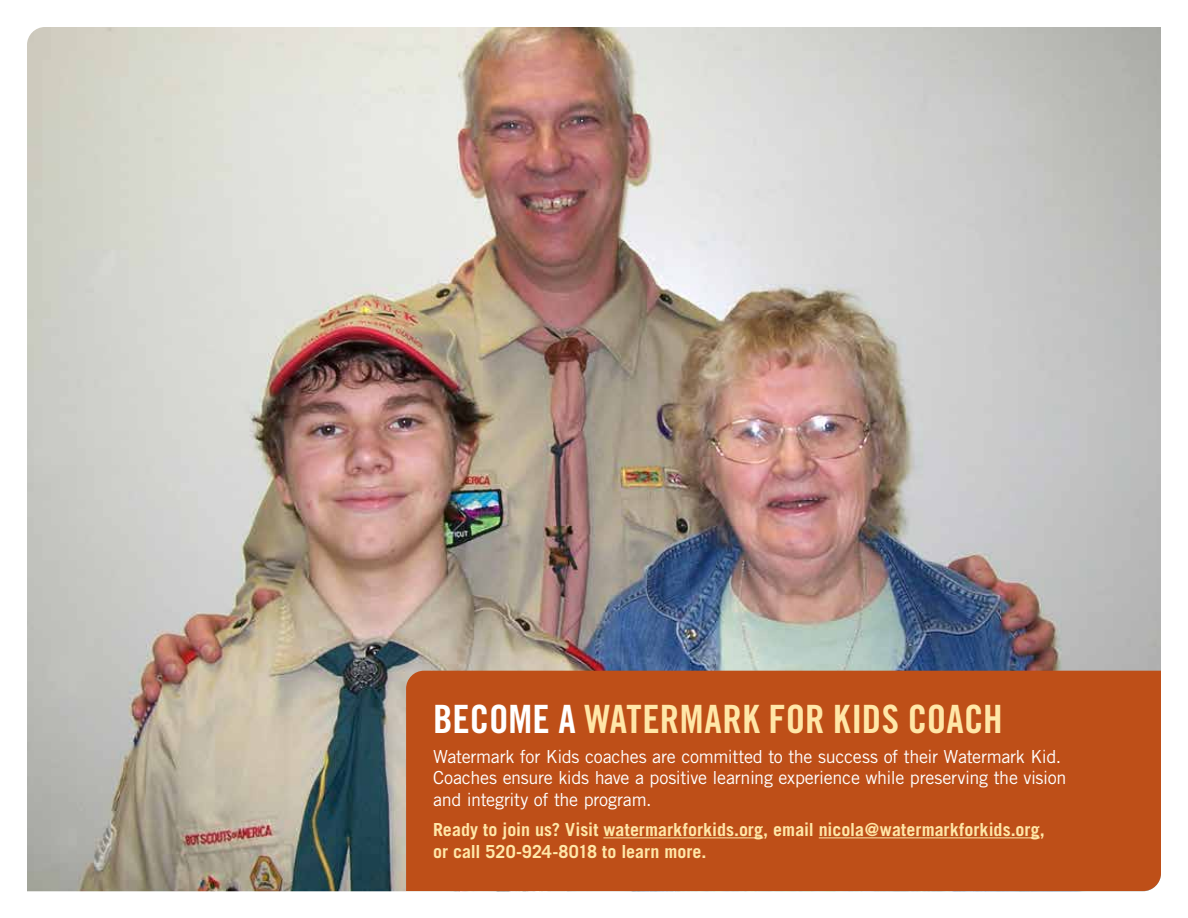
<style>
.page{position:relative;width:1188px;height:918px;background:#fff}
.page>*{position:absolute;margin:0;border:0;box-sizing:border-box;transform-origin:0 0}
.t1{font:39px "Trade Gothic Bold Cond Twenty";color:#ffe7a8}
.t2{font:18px/21.8px "Trade Gothic";letter-spacing:-.015em;color:#fff}
.t3{font:700 18px/21.8px "Trade Gothic";color:#ffe7a8}
.s1{color:#fff}
</style>
<div class="page">
<img style="left:27px;top:27px;width:1134px;height:864px">
<div style="left:406px;top:671px;width:755px;height:220px;background:#be4f18"></div>
<hr style="left:603px;top:837px;width:160px;height:1px;background:#ffe7a8">
<hr style="left:819px;top:837px;width:221px;height:1px;background:#ffe7a8">
<h1 class="t1" style="left:433px;top:695px;width:571px"><span class="s1">BECOME A</span> WATERMARK FOR KIDS COACH</h1>
<p class="t2" style="left:433px;top:745px;width:635px">Watermark for Kids coaches are committed to the success of their Watermark Kid.<br>Coaches ensure kids have a positive learning experience while preserving the vision and integrity of the program.</p>
<p class="t3" style="left:433px;top:818px;width:613px">Ready to join us? Visit watermarkforkids.org, email nicola@watermarkforkids.org, or call 520-924-8018 to learn more.</p>
</div>
